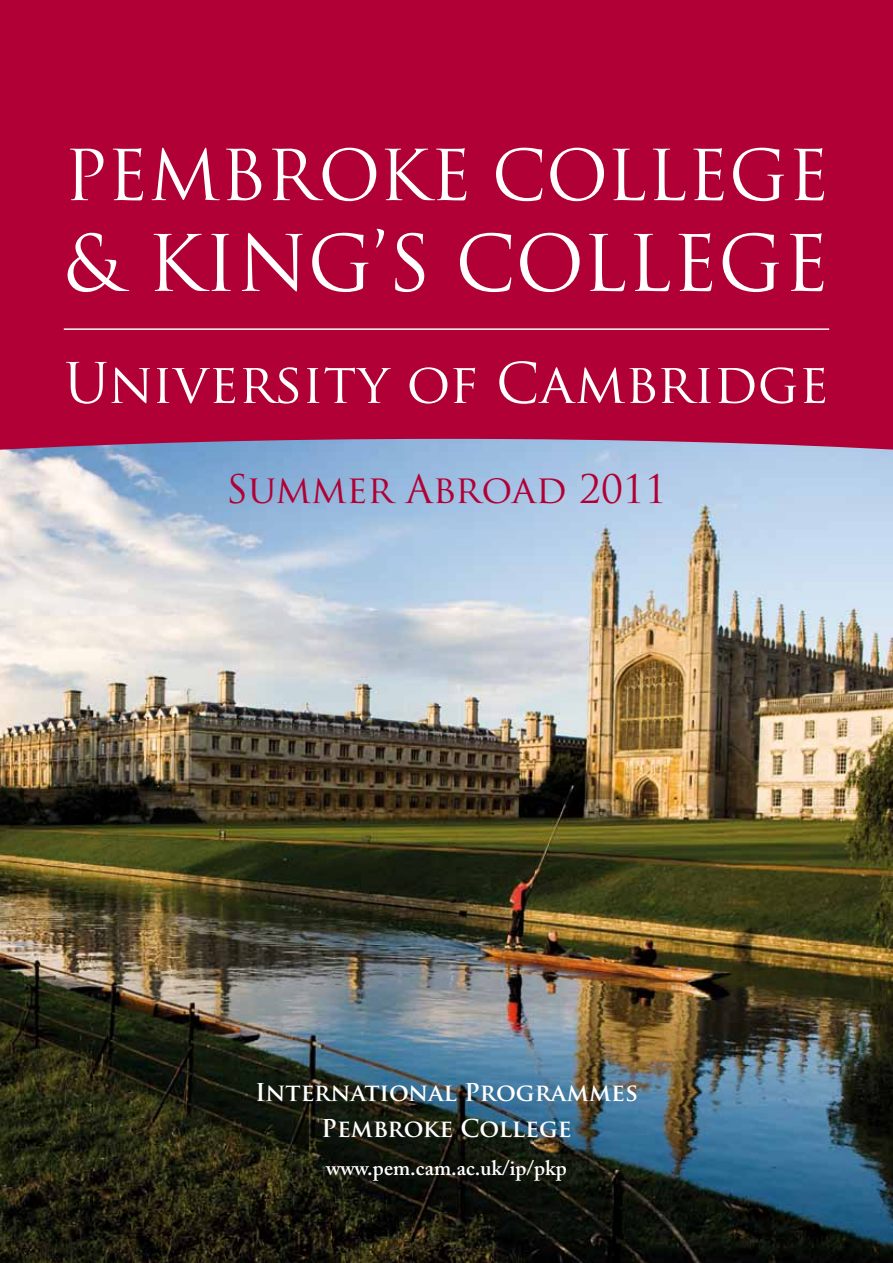
<style>
.page{position:relative;width:893px;height:1263px;background:#fff}
.page>*{position:absolute;margin:0;border:0;box-sizing:border-box;transform-origin:0 0}
.t1{font:75.6px "Trajan Pro";color:#fff}
.t2{font:68.25px "Trajan Pro";color:#fff}
.t3{font:54.45px "Trajan Pro";color:#fff}
.t4{font:38.4px "Trajan Pro";color:#b10035}
.t5{font:700 24px/35.7px "Trajan Pro";color:#fff;text-align:center}
.t6{font:600 21px "Adobe Caslon Pro";color:#fff}
</style>
<div class="page">
<img style="left:0;top:451px;width:893px;height:812px">
<div style="left:0;top:0;width:893px;height:451px;background:#b10035"></div>
<hr style="left:64px;top:328px;width:765px;height:2px;background:#fff">
<h2 class="t2" style="left:64px;top:132px;width:767px">PEMBROKE COLLEGE</h2>
<h1 class="t1" style="left:64px;top:215px;width:767px">&amp; KING’S COLLEGE</h1>
<h3 class="t3" style="left:64px;top:348px;width:766px">University of Cambridge</h3>
<h3 class="t4" style="left:226px;top:465px;width:442px">Summer Abroad 2011</h3>
<p class="t5" style="left:255px;top:1075px;width:384px">International Programmes<br>Pembroke College</p>
<p class="t6" style="left:326px;top:1155px;width:242px">www.pem.cam.ac.uk/ip/pkp</p>
</div>
